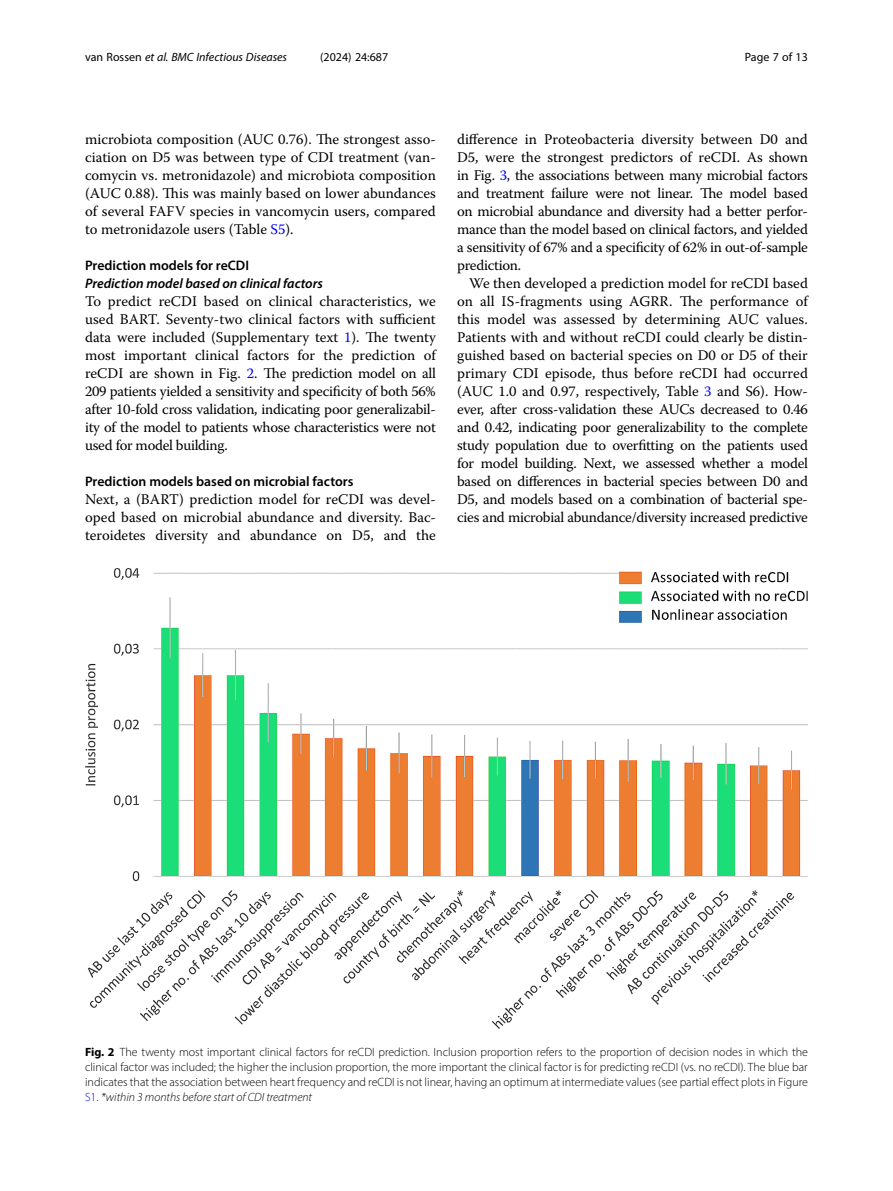
<style>
.page{position:relative;width:893px;height:1191px;background:#fff}
.page>*{position:absolute;margin:0;border:0;box-sizing:border-box;transform-origin:0 0}
.Body_Text_Indent{font:14.7px/18px "Warnock Pro";letter-spacing:-.01em;color:#000;text-align:justify}
.Body_Text{font:14.7px/18px "Warnock Pro";letter-spacing:-.02em;color:#000;text-align:justify}
.Head_2{font:600 13.8px "Myriad Pro";color:#000}
.Head_3_after_2{font:italic 600 13.8px "Myriad Pro";color:#000}
.Figure_Caption{font:300 12px/15px "Myriad Pro";color:#000;text-align:justify}
.t1{font:italic 12px "Myriad Pro";color:#000}
.t2{font:12px "Myriad Pro";color:#000}
.s1{font-style:normal}
.s2{color:#00f}
.s3{font-weight:700}
.s4{font-style:italic}
</style>
<div class="page">
<img style="left:85px;top:568px;width:723px;height:461px">
<p class="t1" style="left:85px;top:50px;width:204px"><span class="s1">van Rossen</span> et al. BMC Infectious Diseases</p>
<p class="t2" style="left:320px;top:50px;width:70px">(2024) 24:687</p>
<p class="t2" style="left:745px;top:50px;width:65px">Page 7 of 13</p>
<p class="Body_Text_Indent" style="left:85px;top:130px;width:352px">microbiota composition (AUC 0.76). The strongest asso&shy;ciation on D5 was between type of CDI treatment (van&shy;comycin vs. metronidazole) and microbiota composition (AUC 0.88). This was mainly based on lower abundances of several FAFV species in vancomycin users, compared to metronidazole users (Table <span class="s2">S5</span>).</p>
<p class="Head_2" style="left:85px;top:257px;width:165px">Prediction models for reCDI</p>
<p class="Head_3_after_2" style="left:85px;top:275px;width:239px">Prediction model based on clinical factors</p>
<p class="Body_Text" style="left:85px;top:292px;width:352px">To predict reCDI based on clinical characteristics, we used BART. Seventy-two clinical factors with sufficient data were included (Supplementary text <span class="s2">1</span>). The twenty most important clinical factors for the prediction of reCDI are shown in Fig. <span class="s2">2</span>. The prediction model on all 209 patients yielded a sensitivity and specificity of both 56% after 10-fold cross validation, indicating poor generalizabil&shy;ity of the model to patients whose characteristics were not used for model building.</p>
<p class="Head_2" style="left:85px;top:473px;width:270px">Prediction models based on microbial factors</p>
<p class="Body_Text" style="left:85px;top:490px;width:352px">Next, a (BART) prediction model for reCDI was devel&shy;oped based on microbial abundance and diversity. Bac&shy;teroidetes diversity and abundance on D5, and the</p>
<p class="Body_Text" style="left:457px;top:130px;width:352px">difference in Proteobacteria diversity between D0 and D5, were the strongest predictors of reCDI. As shown in Fig. <span class="s2">3</span>, the associations between many microbial factors and treatment failure were not linear. The model based on microbial abundance and diversity had a better perfor&shy;mance than the model based on clinical factors, and yielded a sensitivity of 67% and a specificity of 62% in out-of-sample prediction.</p>
<p class="Body_Text_Indent" style="left:457px;top:274px;width:352px;text-indent:12px">We then developed a prediction model for reCDI based on all IS-fragments using AGRR. The performance of this model was assessed by determining AUC values.<br>Patients with and without reCDI could clearly be distin&shy;guished based on bacterial species on D0 or D5 of their primary CDI episode, thus before reCDI had occurred (AUC 1.0 and 0.97, respectively, Table <span class="s2">3</span> and S6). How&shy;ever, after cross-validation these AUCs decreased to 0.46 and 0.42, indicating poor generalizability to the complete study population due to overfitting on the patients used for model building. Next, we assessed whether a model based on differences in bacterial species between D0 and D5, and models based on a combination of bacterial spe&shy;cies and microbial abundance/diversity increased predictive</p>
<p class="Figure_Caption" style="left:85px;top:1044px;width:724px"><span class="s3">Fig. 2</span> The twenty most important clinical factors for reCDI prediction. Inclusion proportion refers to the proportion of decision nodes in which the clinical factor was included; the higher the inclusion proportion, the more important the clinical factor is for predicting reCDI (vs. no reCDI). The blue bar indicates that the association between heart frequency and reCDI is not linear, having an optimum at intermediate values (see partial effect plots in Figure <span class="s2">S1</span>. <span class="s4">*within 3 months before start of CDI treatment</span></p>
</div>
